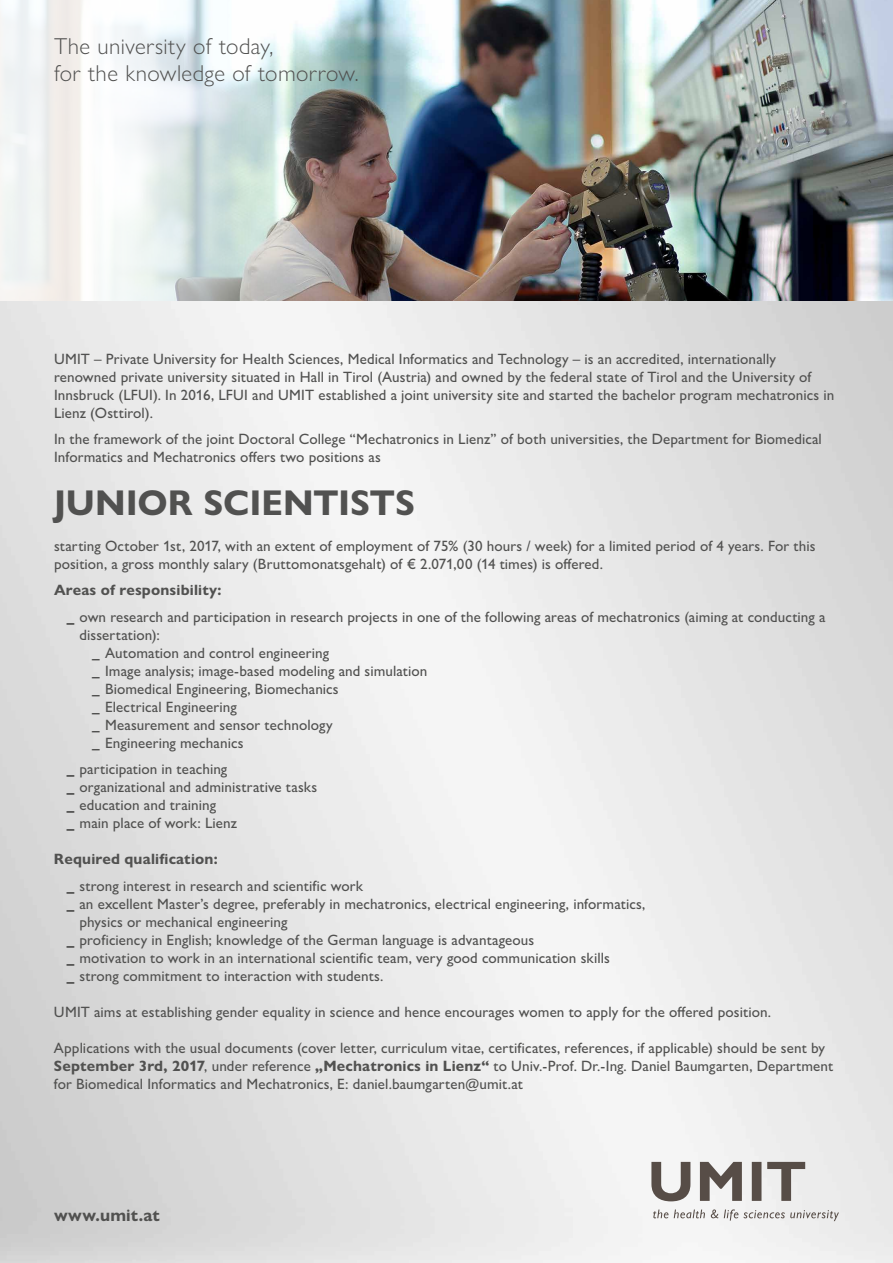
<style>
.page{position:relative;width:893px;height:1263px;background:#fff}
.page>*{position:absolute;margin:0;border:0;box-sizing:border-box;transform-origin:0 0}
.t1{font:700 36px "Gill Sans Nova";letter-spacing:.005em;color:#515150}
.t2{font:300 23.1px/27.5px "Gill Sans Nova";letter-spacing:.015em;color:#515150}
.t3{font:700 16.95px "Gill Sans Nova";letter-spacing:.01em;color:#515150}
.t4{font:500 15px/18px "Gill Sans Nova";letter-spacing:.005em;color:#515150}
.s1{font-weight:700}
.s2{font-weight:800}
</style>
<div class="page">
<img style="left:0;top:300px;width:893px;height:963px">
<img style="left:362px;top:0;width:531px;height:300px">
<svg style="left:0;top:0;width:362px;height:300px"></svg>
<svg style="left:651px;top:1162px;width:154px;height:39px"></svg>
<svg style="left:653px;top:1209px;width:186px;height:12px"></svg>
<h2 class="t2" style="left:54px;top:32px;width:306px">The university of today,<br>for the knowledge of tomorrow.</h2>
<p class="t4" style="left:54px;top:350px;width:782px">UMIT – Private University for Health Sciences, Medical Informatics and Technology – is an accredited, internationally renowned private university situated in Hall in Tirol (Austria) and owned by the federal state of Tirol and the University of Innsbruck (LFUI). In 2016, LFUI and UMIT established a joint university site and started the bachelor program mechatronics in Lienz (Osttirol).</p>
<p class="t4" style="left:54px;top:430px;width:769px">In the framework of the joint Doctoral College “Mechatronics in Lienz” of both universities, the Department for Biomedical<br>Informatics and Mechatronics offers two positions as</p>
<h1 class="t1" style="left:54px;top:480px;width:363px">JUNIOR SCIENTISTS</h1>
<p class="t4" style="left:54px;top:536px;width:763px">starting October 1st, 2017, with an extent of employment of 75% (30 hours / week) for a limited period of 4 years. For this position, a gross monthly salary (Bruttomonatsgehalt) of € 2.071,00 (14 times) is offered.</p>
<p class="t4" style="left:67px;top:577px;width:760px;line-height:26.5px;text-indent:-13px"><span class="s1">Areas of responsibility:<br></span><span class="s2">_</span> own research and participation in research projects in one of the following areas of mechatronics (aiming at conducting a</p>
<p class="t4" style="left:92px;top:625px;width:337px;text-indent:-13px">dissertation):<br><span class="s1">_</span> Automation and control engineering<br><span class="s1">_</span> Image analysis; image-based modeling and simulation <span class="s1">_</span> Biomedical Engineering, Biomechanics<br><span class="s1">_</span> Electrical Engineering<br><span class="s1">_</span> Measurement and sensor technology<br><span class="s1">_</span> Engineering mechanics</p>
<p class="t4" style="left:67px;top:760px;width:252px"><span class="s2">_</span> participation in teaching<br><span class="s2">_</span> organizational and administrative tasks <span class="s2">_</span> education and training<br><span class="s2">_</span> main place of work: Lienz</p>
<p class="t4" style="left:67px;top:846px;width:298px;line-height:26.5px;text-indent:-13px"><span class="s1">Required qualification:<br></span><span class="s2">_</span> strong interest in research and scientific work</p>
<p class="t4" style="left:67px;top:894px;width:580px"><span class="s2">_</span> an excellent Master’s degree, preferably in mechatronics, electrical engineering, informatics,</p>
<p class="t4" style="left:79px;top:912px;width:209px">physics or mechanical engineering</p>
<p class="t4" style="left:67px;top:930px;width:469px"><span class="s2">_</span> proficiency in English; knowledge of the German language is advantageous</p>
<p class="t4" style="left:67px;top:948px;width:545px"><span class="s2">_</span> motivation to work in an international scientific team, very good communication skills</p>
<p class="t4" style="left:67px;top:966px;width:318px"><span class="s2">_</span> strong commitment to interaction with students.</p>
<p class="t4" style="left:54px;top:1002px;width:719px">UMIT aims at establishing gender equality in science and hence encourages women to apply for the offered position.</p>
<p class="t4" style="left:54px;top:1038px;width:781px">Applications with the usual documents (cover letter, curriculum vitae, certificates, references, if applicable) should be sent by<br><span class="s1">September 3rd, 2017</span>, under reference <span class="s1">„Mechatronics in Lienz“</span> to Univ.-Prof. Dr.-Ing. Daniel Baumgarten, Department for Biomedical Informatics and Mechatronics, E: daniel.baumgarten@umit.at</p>
<p class="t3" style="left:54px;top:1205px;width:107px">www.umit.at</p>
</div>
